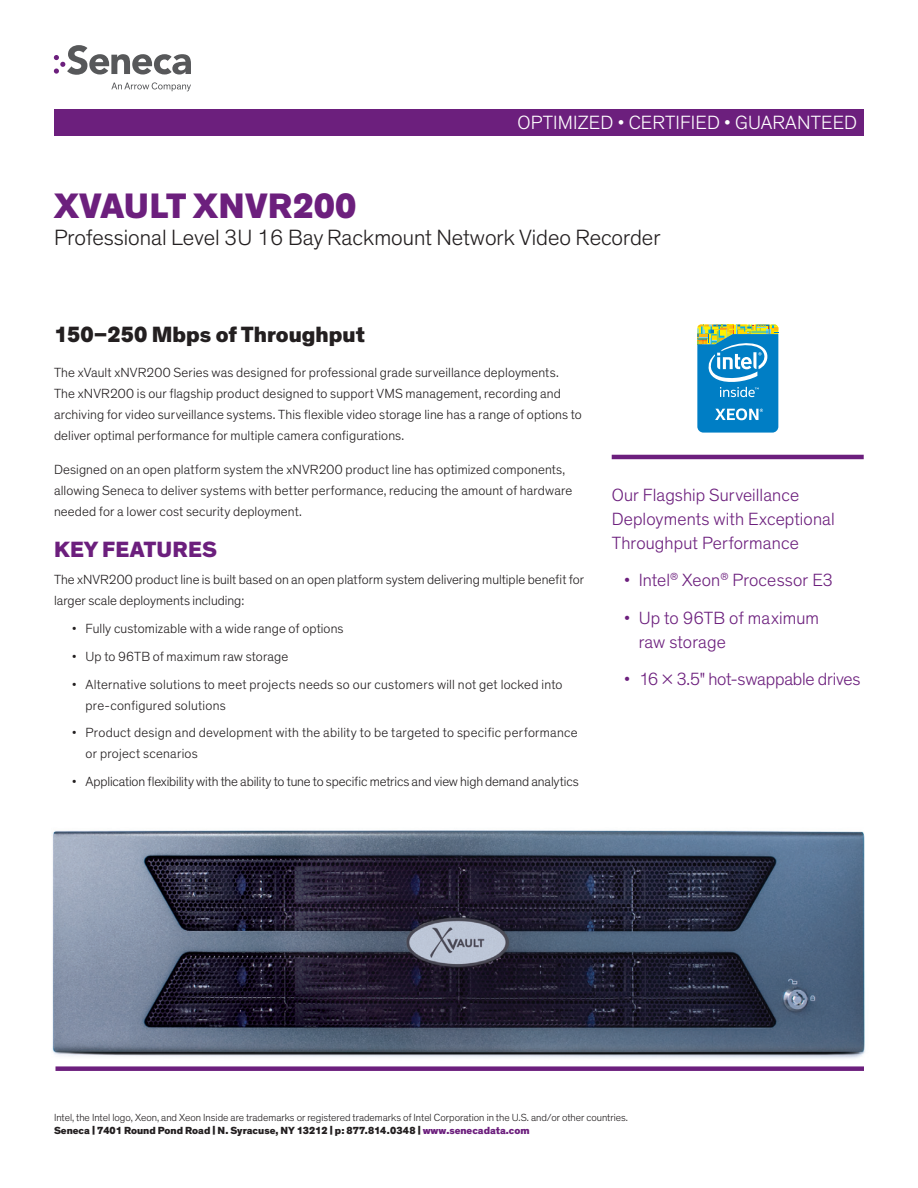
<style>
.page{position:relative;width:918px;height:1188px;background:#fff}
.page>*{position:absolute;margin:0;border:0;box-sizing:border-box;transform-origin:0 0}
.t1{font:800 36px "Theinhardt";letter-spacing:.005em;color:#6c1f7d}
.t2{font:300 22.5px "Theinhardt";color:#231f20}
.t3{font:800 22.5px "Theinhardt";color:#231f20}
.t4{font:800 22.5px "Theinhardt";letter-spacing:.06em;color:#6c1f7d}
.t5{font:300 19.5px "Theinhardt";letter-spacing:.01em;color:#fff}
.t6{font:300 18px/24px "Theinhardt";letter-spacing:.005em;color:#6c1f7d}
.t7{font:300 18px "Theinhardt";letter-spacing:-.015em;color:#6c1f7d}
.t8{font:300 13.5px/21px "Theinhardt";letter-spacing:.01em;color:#231f20}
.t9{font:300 13.5px "Theinhardt";letter-spacing:-.01em;color:#231f20}
.t10{font:300 10.5px/12.6px "Theinhardt";color:#231f20}
.s1{font-weight:800}
.s2{font-weight:800;color:#6c1f7d}
</style>
<div class="page">
<img style="left:52px;top:830px;width:813px;height:229px">
<div style="left:54px;top:109px;width:810px;height:27px;background:#6c1f7d"></div>
<svg style="left:697px;top:325px;width:81px;height:108px;background:#3697be"></svg>
<hr style="left:612px;top:455px;width:252px;height:4px;background:#6c1f7d">
<div style="left:56px;top:1066px;width:808px;height:5px;background:#6c1f7d"></div>
<svg style="left:54px;top:45px;width:137px;height:30px"></svg>
<svg style="left:111px;top:82px;width:80px;height:9px"></svg>
<h3 class="t5" style="left:518px;top:111px;width:341px">OPTIMIZED • CERTIFIED • GUARANTEED</h3>
<h1 class="t1" style="left:54px;top:183px;width:304px">XVault XNVR200</h1>
<h2 class="t2" style="left:54px;top:224px;width:608px">Professional Level 3U 16 Bay Rackmount Network Video Recorder</h2>
<h2 class="t3" style="left:54px;top:320px;width:312px">150–250 Mbps of Throughput</h2>
<p class="t8" style="left:54px;top:362px;width:529px">The xVault xNVR200 Series was designed for professional grade surveillance deployments.<br>The xNVR200 is our flagship product designed to support VMS management, recording and archiving for video surveillance systems. This flexible video storage line has a range of options to deliver optimal performance for multiple camera configurations.</p>
<p class="t8" style="left:54px;top:459px;width:520px">Designed on an open platform system the xNVR200 product line has optimized components, allowing Seneca to deliver systems with better performance, reducing the amount of hardware needed for a lower cost security deployment.</p>
<h2 class="t4" style="left:54px;top:535px;width:161px">Key Features</h2>
<p class="t8" style="left:54px;top:569px;width:532px">The xNVR200 product line is built based on an open platform system delivering multiple benefit for larger scale deployments including:</p>
<p class="t8" style="left:72px;top:618px;width:273px">• Fully customizable with a wide range of options</p>
<p class="t8" style="left:72px;top:646px;width:218px">• Up to 96TB of maximum raw storage</p>
<p class="t8" style="left:85px;top:674px;width:479px;text-indent:-14px">• Alternative solutions to meet projects needs so our customers will not get locked into pre-configured solutions</p>
<p class="t8" style="left:85px;top:723px;width:494px;text-indent:-14px">• Product design and development with the ability to be targeted to specific performance or project scenarios</p>
<p class="t9" style="left:72px;top:774px;width:508px">• Application flexibility with the ability to tune to specific metrics and view high demand analytics</p>
<h3 class="t6" style="left:612px;top:483px;width:225px">Our Flagship Surveillance<br>Deployments with Exceptional<br>Throughput Performance</h3>
<h3 class="t6" style="left:624px;top:568px;width:211px">• Intel<sup>®</sup> Xeon<sup>®</sup> Processor E3</h3>
<h3 class="t6" style="left:639px;top:606px;width:182px;text-indent:-15px">• Up to 96TB of maximum raw storage</h3>
<h3 class="t7" style="left:624px;top:669px;width:238px">• 16 x 3.5" hot-swappable drives</h3>
<p class="t10" style="left:54px;top:1112px;width:576px">Intel, the Intel logo, Xeon, and Xeon Inside are trademarks or registered trademarks of Intel Corporation in the U.S. and/or other countries.<br><span class="s1">Seneca | 7401 Round Pond Road | N. Syracuse, NY 13212 | p: 877.814.0348 |</span> <span class="s2">www.senecadata.com</span></p>
</div>
